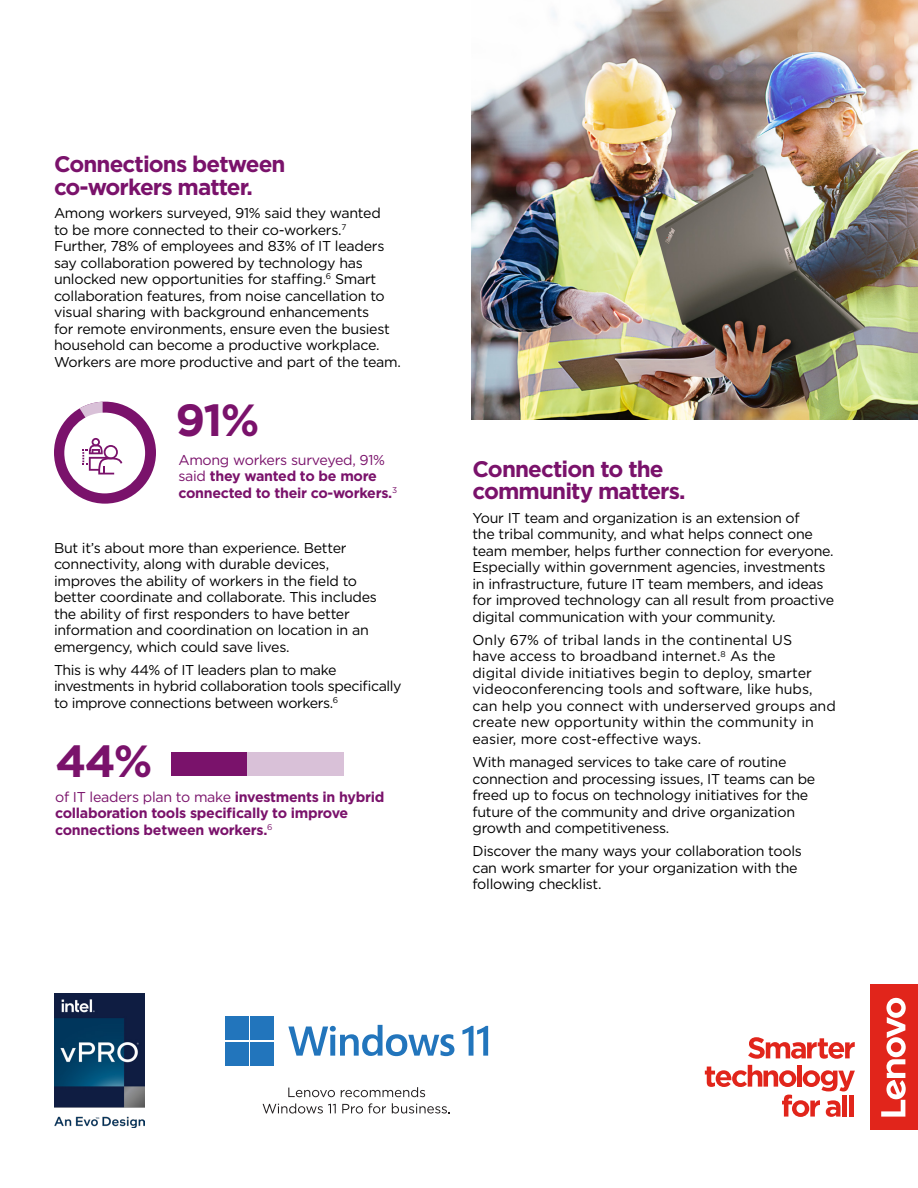
<style>
.page{position:relative;width:918px;height:1188px;background:#fff}
.page>*{position:absolute;margin:0;border:0;box-sizing:border-box;transform-origin:0 0}
.Stat_-_Large_Number{font:700 45px "Gotham";color:#7a126b}
.Main_Points{font:700 22.5px/22.5px "Gotham";letter-spacing:-.04em;color:#7a126b}
.Body{font:14.25px/16.5px "Gotham";letter-spacing:-.02em;color:#000}
.Body-2{font:14.25px/16.5px "Gotham";color:#000}
.Body-3{font:700 14.25px/16.5px "Gotham";letter-spacing:-.02em;color:#7a126b}
.s1{font-weight:400}
</style>
<div class="page">
<img style="left:472px;top:0;width:446px;height:419px">
<div style="left:225px;top:1017px;width:23px;height:23px;background:#2275bc"></div>
<div style="left:251px;top:1017px;width:23px;height:23px;background:#2275bc"></div>
<div style="left:225px;top:1042px;width:23px;height:23px;background:#2275bc"></div>
<div style="left:251px;top:1042px;width:23px;height:23px;background:#2275bc"></div>
<svg style="left:288px;top:1025px;width:166px;height:31px"></svg>
<svg style="left:462px;top:1026px;width:26px;height:30px"></svg>
<svg style="left:288px;top:1088px;width:47px;height:9px"></svg>
<svg style="left:341px;top:1087px;width:84px;height:10px"></svg>
<svg style="left:263px;top:1103px;width:73px;height:11px"></svg>
<svg style="left:342px;top:1103px;width:44px;height:11px"></svg>
<svg style="left:392px;top:1103px;width:58px;height:11px"></svg>
<svg style="left:748px;top:1037px;width:107px;height:22px"></svg>
<svg style="left:705px;top:1065px;width:150px;height:52px"></svg>
<div style="left:842px;top:1095px;width:5px;height:22px;background:#e1251b"></div>
<hr style="left:849px;top:1095px;width:4px;height:22px;background:#e1251b">
<div style="left:870px;top:985px;width:48px;height:145px;background:#e1251b"></div>
<svg style="left:881px;top:998px;width:25px;height:119px"></svg>
<img style="left:54px;top:994px;width:91px;height:133px">
<svg style="left:54px;top:402px;width:102px;height:102px"></svg>
<div style="left:238px;top:752px;width:105px;height:24px;background:#d9c1d8"></div>
<div style="left:171px;top:752px;width:75px;height:24px;background:#7a126b"></div>
<p class="Main_Points" style="left:54px;top:153px;width:233px">Connections between co-workers matter.</p>
<p class="Body" style="left:54px;top:205px;width:348px">Among workers surveyed, 91% said they wanted<br>to be more connected to their co-workers.<sup>7<br></sup>Further, 78% of employees and 83% of IT leaders say collaboration powered by technology has unlocked new opportunities for staffing.<sup>6</sup> Smart collaboration features, from noise cancellation to visual sharing with background enhancements<br>for remote environments, ensure even the busiest household can become a productive workplace.<br>Workers are more productive and part of the team.</p>
<p class="Stat_-_Large_Number" style="left:176px;top:390px;width:85px">91%</p>
<p class="Body-3" style="left:178px;top:451px;width:220px"><span class="s1">Among workers surveyed, 91% said</span> they wanted to be more connected to their co-workers.<sup>3</sup></p>
<p class="Body" style="left:54px;top:539px;width:325px">But it’s about more than experience. Better connectivity, along with durable devices, improves the ability of workers in the field to better coordinate and collaborate. This includes the ability of first responders to have better information and coordination on location in an emergency, which could save lives.</p>
<p class="Body" style="left:54px;top:661px;width:349px">This is why 44% of IT leaders plan to make investments in hybrid collaboration tools specifically to improve connections between workers.<sup>6</sup></p>
<p class="Stat_-_Large_Number" style="left:56px;top:731px;width:99px">44%</p>
<p class="Body-3" style="left:55px;top:788px;width:331px"><span class="s1">of IT leaders plan to make</span> investments in hybrid collaboration tools specifically to improve connections between workers.<sup>6</sup></p>
<p class="Main_Points" style="left:472px;top:458px;width:215px">Connection to the community matters.</p>
<p class="Body" style="left:472px;top:509px;width:363px">Your IT team and organization is an extension of<br>the tribal community, and what helps connect one team member, helps further connection for everyone.<br>Especially within government agencies, investments in infrastructure, future IT team members, and ideas for improved technology can all result from proactive digital communication with your community.</p>
<p class="Body-2" style="left:472px;top:631px;width:365px">Only 67% of tribal lands in the continental US<br>have access to broadband internet.<sup>8</sup> As the<br>digital divide initiatives begin to deploy, smarter videoconferencing tools and software, like hubs, can help you connect with underserved groups and create new opportunity within the community in easier, more cost-effective ways.</p>
<p class="Body" style="left:472px;top:754px;width:344px">With managed services to take care of routine connection and processing issues, IT teams can be freed up to focus on technology initiatives for the future of the community and drive organization growth and competitiveness.</p>
<p class="Body" style="left:472px;top:843px;width:331px">Discover the many ways your collaboration tools can work smarter for your organization with the following checklist.</p>
</div>
